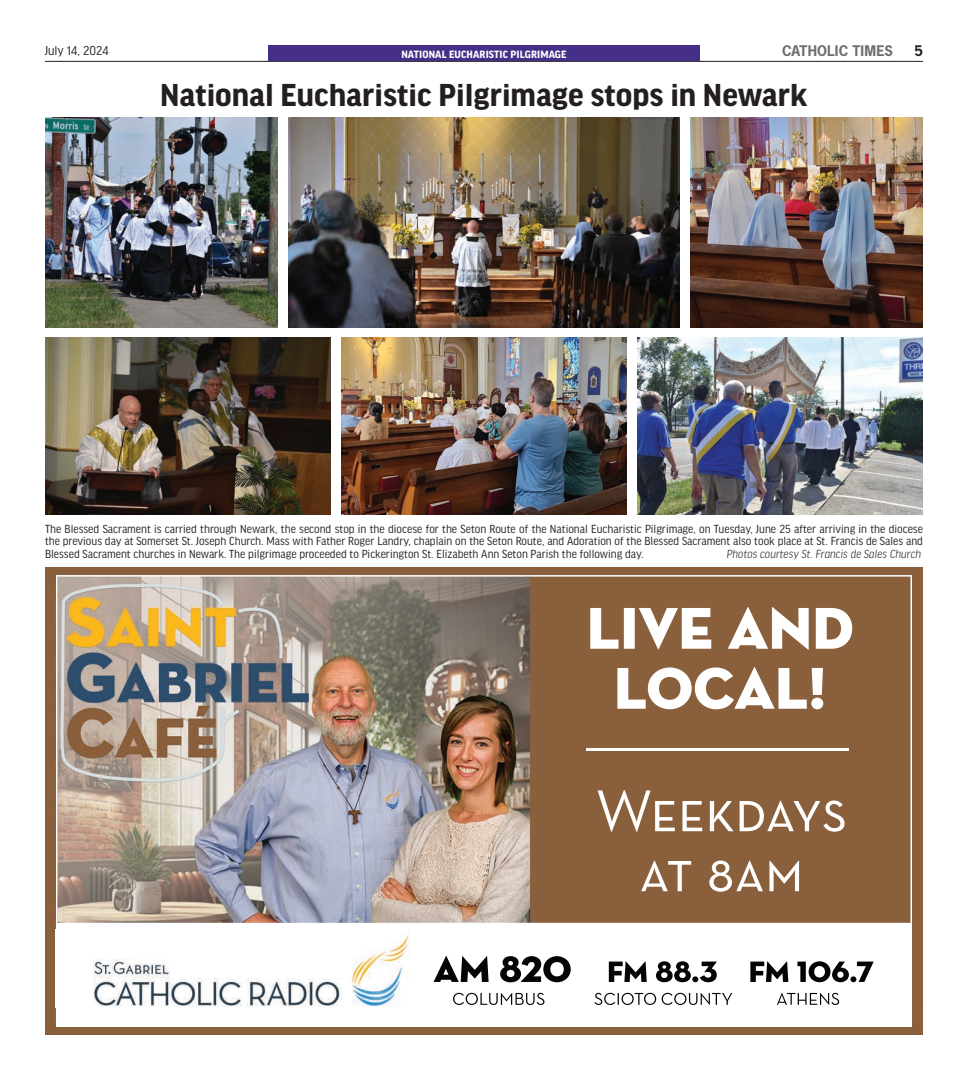
<style>
.page{position:relative;width:968px;height:1080px;background:#fff}
.page>*{position:absolute;margin:0;border:0;box-sizing:border-box;transform-origin:0 0}
.t1{font:700 33.75px "Good Headline Pro";color:#231f20}
.t2{font:700 13.75px "News Gothic Std";letter-spacing:.01em;color:#6c6d70}
.t3{font:13.75px "Good Headline Pro Narr";color:#231f20}
.t4{font:700 13.75px "News Gothic Std";color:#231f20}
.t5{font:12.5px/12.5px "Good Headline Pro Narr";color:#231f20;text-align:justify}
.t6{font:italic 300 12.5px "Good Headline Pro Narr";color:#231f20}
.t7{font:700 11.25px "Good Headline Pro";letter-spacing:.01em;color:#fff}
</style>
<div class="page">
<hr style="left:45px;top:61px;width:877px;height:1px;background:#231f20">
<div style="left:45px;top:567px;width:877px;height:438px;background:#8a5f3c"></div>
<div style="left:45px;top:1005px;width:877px;height:30px;background:#8a5f3c"></div>
<img style="left:56px;top:575px;width:856px;height:348px">
<img style="left:56px;top:923px;width:856px;height:104px">
<img style="left:45px;top:930px;width:410px;height:75px">
<img style="left:45px;top:1005px;width:410px;height:3px">
<img style="left:56px;top:930px;width:398px;height:78px">
<img style="left:288px;top:117px;width:391px;height:211px">
<img style="left:45px;top:117px;width:232px;height:211px">
<img style="left:45px;top:337px;width:285px;height:178px">
<img style="left:341px;top:337px;width:285px;height:178px">
<img style="left:637px;top:337px;width:285px;height:178px">
<img style="left:690px;top:117px;width:232px;height:211px">
<div style="left:268px;top:45px;width:431px;height:16px;background:#452f88"></div>
<p class="t3" style="left:45px;top:44px;width:65px">July 14, 2024</p>
<p class="t2" style="left:782px;top:41px;width:112px">CATHOLIC TIMES</p>
<p class="t4" style="left:914px;top:41px;width:10px">5</p>
<h1 class="t1" style="left:160px;top:79px;width:649px">National Eucharistic Pilgrimage stops in Newark</h1>
<p class="t7" style="left:401px;top:49px;width:167px">NATIONAL EUCHARISTIC PILGRIMAGE</p>
<p class="t5" style="left:45px;top:523px;width:879px">The Blessed Sacrament is carried through Newark, the second stop in the diocese for the Seton Route of the National Eucharistic Pilgrimage, on Tuesday, June 25 after arriving in the diocese the previous day at Somerset St. Joseph Church. Mass with Father Roger Landry, chaplain on the Seton Route, and Adoration of the Blessed Sacrament also took place at St. Francis de Sales and Blessed Sacrament churches in Newark. The pilgrimage proceeded to Pickerington St. Elizabeth Ann Seton Parish the following day.</p>
<p class="t6" style="left:726px;top:548px;width:196px">Photos courtesy St. Francis de Sales Church</p>
</div>
